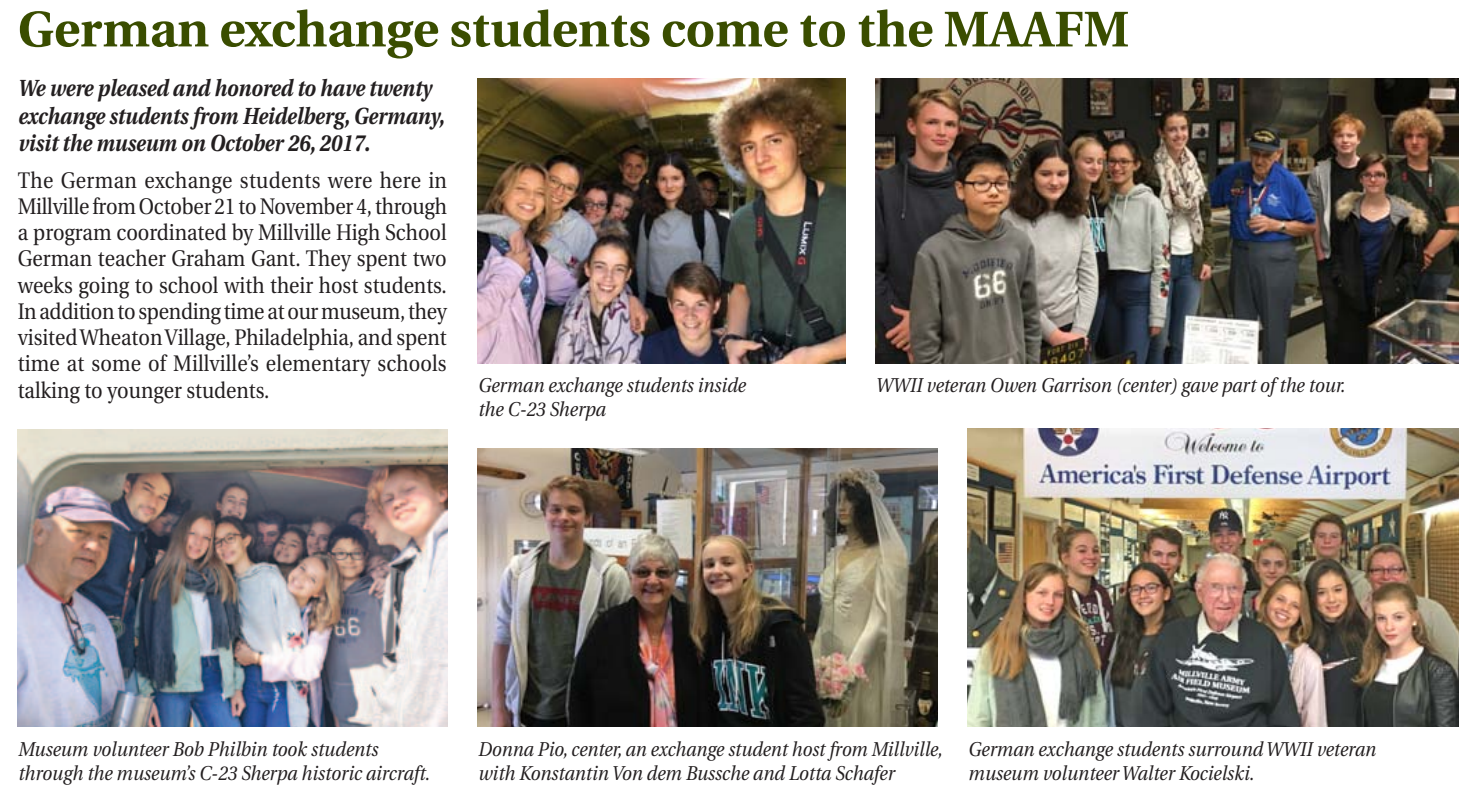
<style>
.page{position:relative;width:1475px;height:794px;background:#fff}
.page>*{position:absolute;margin:0;border:0;box-sizing:border-box;transform-origin:0 0}
.t1{font:700 50px "Utopia";color:#3a4d00}
.t2{font:italic 700 23.25px/27.5px "Utopia";color:#231f20;scale:.87 1}
.t3{font:22.5px/26.2px "Utopia";letter-spacing:.005em;color:#231f20;text-align:justify;scale:.89 1}
.t4{font:italic 20px/23.8px "Utopia";color:#231f20;scale:.9 1}
.t5{font:italic 20px/23.8px "Utopia";color:#231f20;scale:.89 1}
</style>
<div class="page">
<img style="left:875px;top:79px;width:583px;height:285px">
<img style="left:478px;top:79px;width:367px;height:285px">
<img style="left:18px;top:429px;width:430px;height:297px">
<img style="left:478px;top:449px;width:460px;height:277px">
<img style="left:968px;top:429px;width:490px;height:297px">
<h1 class="t1" style="left:18px;top:1px;width:1113px">German exchange students come to the MAAFM</h1>
<p class="t2" style="left:18px;top:75px;width:492px">We were pleased and honored to have twenty exchange students from Heidelberg, Germany, visit the museum on October 26, 2017.</p>
<p class="t3" style="left:18px;top:167px;width:484px">The German exchange students were here in Millville from October 21 to November 4, through a program coordinated by Millville High School German teacher Graham Gant. They spent two weeks going to school with their host students.<br>In addition to spending time at our museum, they visited Wheaton Village, Philadelphia, and spent time at some of Millville’s elementary schools talking to younger students.</p>
<p class="t4" style="left:478px;top:374px;width:299px">German exchange students inside the C-23 Sherpa</p>
<p class="t4" style="left:875px;top:374px;width:523px">WWII veteran Owen Garrison (center) gave part of the tour.</p>
<p class="t4" style="left:18px;top:738px;width:459px">Museum volunteer Bob Philbin took students through the museum’s C-23 Sherpa historic aircraft.</p>
<p class="t5" style="left:478px;top:738px;width:523px">Donna Pio, center, an exchange student host from Millville, with Konstantin Von dem Bussche and Lotta Schafer</p>
<p class="t4" style="left:968px;top:738px;width:454px">German exchange students surround WWII veteran museum volunteer Walter Kocielski.</p>
</div>
